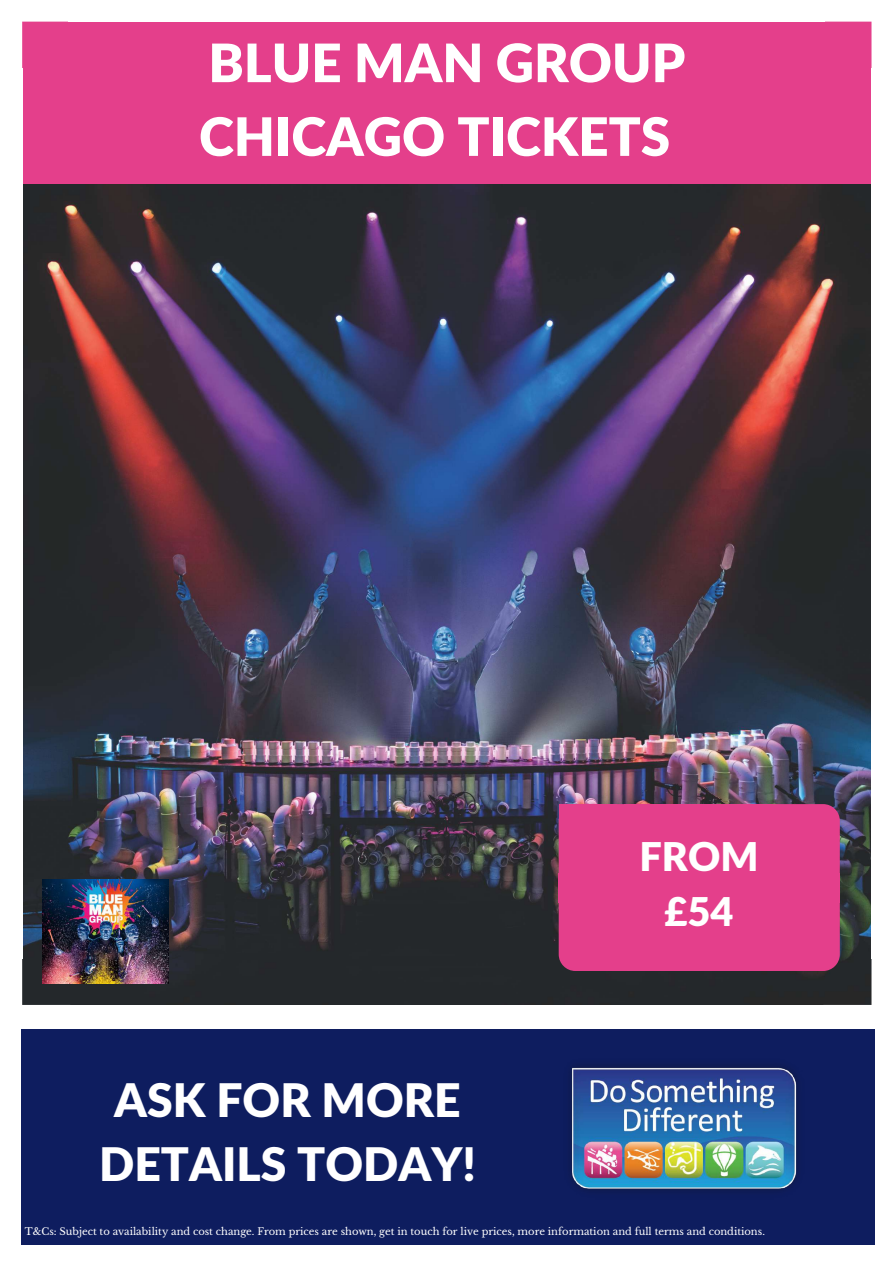
<style>
.page{position:relative;width:893px;height:1263px;background:#fff}
.page>*{position:absolute;margin:0;border:0;box-sizing:border-box;transform-origin:0 0}
.t1{font:900 52.95px/73.7px "Lato Latin";color:#fff}
.t2{font:900 46.35px/64.7px "Lato Latin";color:#fff;text-align:center}
.t3{font:900 39.75px/55.1px "Lato Latin";color:#fff;text-align:center}
.t4{font:9.9px "Libre Baskerville";color:#fff}
</style>
<div class="page">
<img style="left:23px;top:183px;width:848px;height:822px">
<img style="left:42px;top:880px;width:127px;height:103px">
<svg style="left:559px;top:804px;width:65px;height:69px"></svg>
<div style="left:624px;top:804px;width:149px;height:70px;background:#e43f8b"></div>
<div style="left:773px;top:804px;width:67px;height:69px;background:#e43f8b"></div>
<div style="left:559px;top:873px;width:69px;height:30px;background:#e43f8b"></div>
<div style="left:626px;top:873px;width:147px;height:30px;background:#e43f8b"></div>
<div style="left:771px;top:873px;width:69px;height:30px;background:#e43f8b"></div>
<div style="left:559px;top:903px;width:68px;height:68px;background:#e43f8b"></div>
<div style="left:627px;top:902px;width:146px;height:69px;background:#e43f8b"></div>
<div style="left:559px;top:804px;width:57px;height:57px;background:#e43f8b"></div>
<svg style="left:825px;top:1195px;width:50px;height:50px"></svg>
<svg style="left:21px;top:1244px;width:48px;height:1px"></svg>
<div style="left:21px;top:1029px;width:853px;height:215px;background:#0e1d5f"></div>
<img style="left:571px;top:1065px;width:227px;height:126px">
<div style="left:21px;top:20px;width:851px;height:163px;background:#e43f8b"></div>
<div style="left:871px;top:68px;width:22px;height:890px;background:#fff"></div>
<div style="left:0;top:68px;width:22px;height:890px;background:#fff"></div>
<div style="left:69px;top:0;width:756px;height:22px;background:#fff"></div>
<svg style="left:825px;top:20px;width:47px;height:48px"></svg>
<svg style="left:21px;top:20px;width:48px;height:50px"></svg>
<svg style="left:771px;top:902px;width:104px;height:176px"></svg>
<svg style="left:22px;top:957px;width:48px;height:48px;background:#523a40"></svg>
<h1 class="t1" style="left:199px;top:25px;width:488px">BLUE MAN GROUP<br>CHICAGO TICKETS</h1>
<h2 class="t2" style="left:99px;top:1066px;width:378px">ASK FOR MORE<br>DETAILS TODAY!</h2>
<h3 class="t3" style="left:639px;top:828px;width:121px">FROM £54</h3>
<p class="t4" style="left:25px;top:1226px;width:742px">T&amp;Cs: Subject to availability and cost change. From prices are shown, get in touch for live prices, more information and full terms and conditions.</p>
</div>
